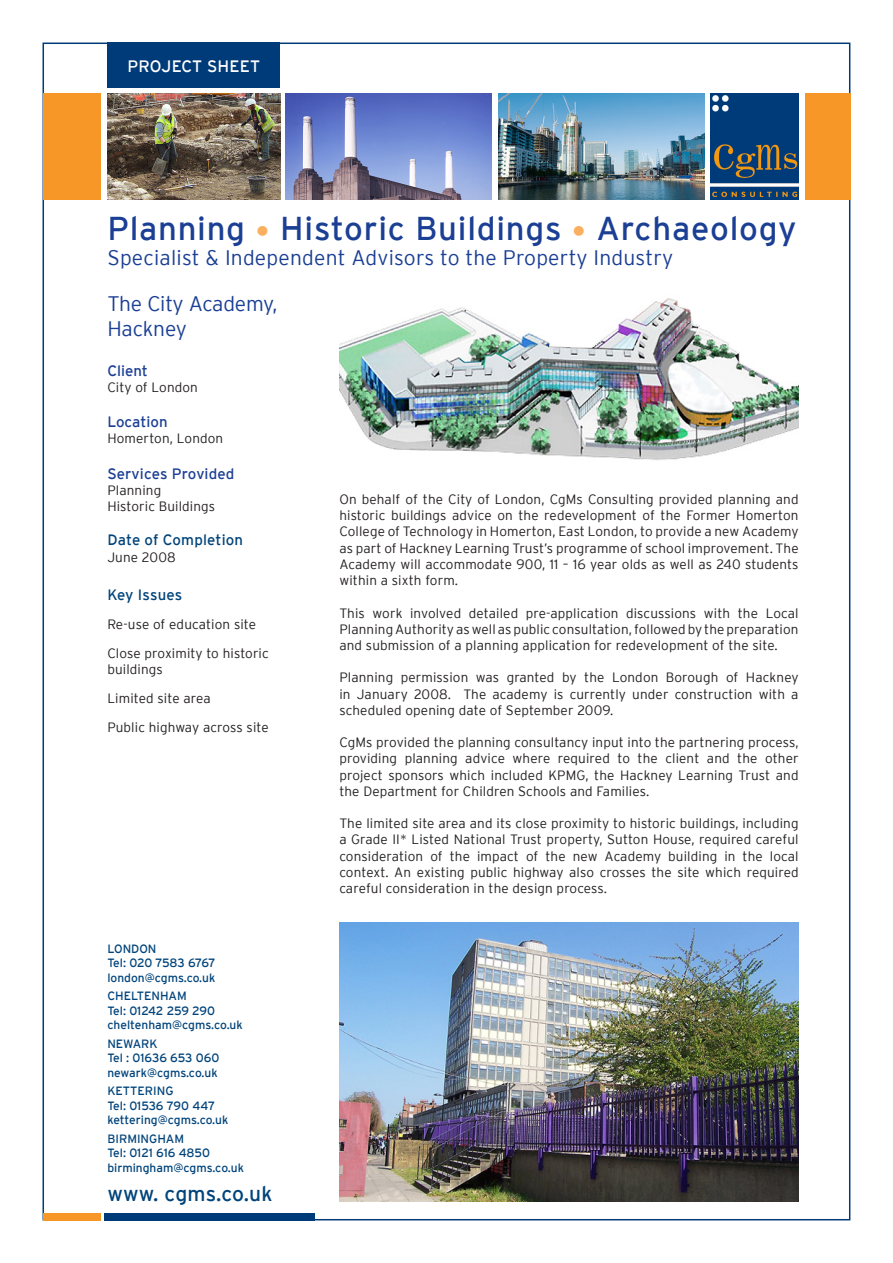
<style>
.page{position:relative;width:893px;height:1263px;background:#fff}
.page>*{position:absolute;margin:0;border:0;box-sizing:border-box;transform-origin:0 0}
.t1{font:33px "Interstate";letter-spacing:.025em;color:#1b3f94}
.t2{font:300 21px "Interstate";letter-spacing:.01em;color:#1b3f94}
.t3{font:300 21px/25.2px "Interstate";letter-spacing:-.01em;color:#1b3f94}
.t4{font:21px "Interstate";letter-spacing:.01em;color:#00447b}
.t5{font:16.5px "Interstate";letter-spacing:.01em;color:#fff}
.t6{font:15px "Interstate";color:#1b3f94}
.t7{font:15px "Interstate";letter-spacing:.01em;color:#00447b}
.t8{font:300 13.5px/16.2px "Interstate";letter-spacing:.01em;color:#231f20;text-align:justify}
.t9{font:12px "Interstate";color:#00447b}
.t10{font:12px "Interstate";letter-spacing:-.03em;color:#00447b}
.t11{font:12px "Interstate";letter-spacing:-.02em;color:#00447b}
.s1{color:#fab05f}
</style>
<div class="page">
<div style="left:107px;top:43px;width:173px;height:45px;background:#003b79"></div>
<svg style="left:97px;top:1213px;width:9px;height:8px"></svg>
<div style="left:104px;top:1213px;width:211px;height:7px;background:#003b79"></div>
<div style="left:43px;top:1213px;width:57px;height:7px;background:#f79727"></div>
<div style="left:805px;top:94px;width:45px;height:106px;background:#f79727"></div>
<img style="left:710px;top:94px;width:89px;height:106px">
<div style="left:43px;top:94px;width:57px;height:106px;background:#f79727"></div>
<img style="left:107px;top:94px;width:173px;height:106px">
<img style="left:498px;top:94px;width:206px;height:106px">
<img style="left:286px;top:94px;width:206px;height:106px">
<img style="left:339px;top:298px;width:460px;height:162px">
<img style="left:339px;top:922px;width:460px;height:279px">
<p class="t5" style="left:127px;top:57px;width:134px">PROJECT SHEET</p>
<p class="t1" style="left:107px;top:210px;width:691px">Planning <span class="s1">•</span> Historic Buildings <span class="s1">•</span> Archaeology</p>
<p class="t2" style="left:107px;top:246px;width:567px">Specialist &amp; Independent Advisors to the Property Industry</p>
<p class="t3" style="left:107px;top:291px;width:172px">The City Academy,<br>Hackney</p>
<p class="t6" style="left:107px;top:362px;width:42px">Client</p>
<p class="t8" style="left:107px;top:379px;width:92px">City of London</p>
<p class="t6" style="left:107px;top:413px;width:62px">Location</p>
<p class="t8" style="left:107px;top:430px;width:117px">Homerton, London</p>
<p class="t6" style="left:107px;top:465px;width:129px">Services Provided</p>
<p class="t8" style="left:107px;top:482px;width:55px">Planning</p>
<p class="t8" style="left:107px;top:498px;width:109px">Historic Buildings</p>
<p class="t7" style="left:107px;top:532px;width:137px">Date of Completion</p>
<p class="t8" style="left:107px;top:548px;width:70px">June 2008</p>
<p class="t7" style="left:107px;top:586px;width:76px">Key Issues</p>
<p class="t8" style="left:107px;top:616px;width:150px">Re-use of education site</p>
<p class="t8" style="left:107px;top:645px;width:163px">Close proximity to historic buildings</p>
<p class="t8" style="left:107px;top:690px;width:105px">Limited site area</p>
<p class="t8" style="left:107px;top:719px;width:163px">Public highway across site</p>
<p class="t9" style="left:107px;top:942px;width:51px">LONDON</p>
<p class="t10" style="left:107px;top:956px;width:110px">Tel: 020 7583 6767</p>
<p class="t9" style="left:107px;top:971px;width:110px">london@cgms.co.uk</p>
<p class="t9" style="left:107px;top:989px;width:81px">CHELTENHAM</p>
<p class="t11" style="left:107px;top:1004px;width:109px">Tel: 01242 259 290</p>
<p class="t9" style="left:107px;top:1018px;width:137px">cheltenham@cgms.co.uk</p>
<p class="t9" style="left:107px;top:1037px;width:52px">NEWARK</p>
<p class="t9" style="left:107px;top:1051px;width:113px">Tel : 01636 653 060</p>
<p class="t9" style="left:107px;top:1066px;width:112px">newark@cgms.co.uk</p>
<p class="t9" style="left:107px;top:1084px;width:68px">KETTERING</p>
<p class="t9" style="left:107px;top:1099px;width:109px">Tel: 01536 790 447</p>
<p class="t9" style="left:107px;top:1113px;width:123px">kettering@cgms.co.uk</p>
<p class="t9" style="left:107px;top:1132px;width:78px">BIRMINGHAM</p>
<p class="t9" style="left:107px;top:1146px;width:104px">Tel: 0121 616 4850</p>
<p class="t9" style="left:107px;top:1160px;width:138px">birmingham@cgms.co.uk</p>
<p class="t4" style="left:107px;top:1182px;width:167px">www. cgms.co.uk</p>
<p class="t8" style="left:339px;top:491px;width:461px">On behalf of the City of London, CgMs Consulting provided planning and historic buildings advice on the redevelopment of the Former Homerton College of Technology in Homerton, East London, to provide a new Academy as part of Hackney Learning Trust’s programme of school improvement. The Academy will accommodate 900, 11 – 16 year olds as well as 240 students within a sixth form.</p>
<p class="t8" style="left:339px;top:604px;width:461px">This work involved detailed pre-application discussions with the Local Planning Authority as well as public consultation, followed by the preparation and submission of a planning application for redevelopment of the site.</p>
<p class="t8" style="left:339px;top:669px;width:461px">Planning permission was granted by the London Borough of Hackney in January 2008. The academy is currently under construction with a scheduled opening date of September 2009.</p>
<p class="t8" style="left:339px;top:734px;width:461px">CgMs provided the planning consultancy input into the partnering process, providing planning advice where required to the client and the other project sponsors which included KPMG, the Hackney Learning Trust and the Department for Children Schools and Families.</p>
<p class="t8" style="left:339px;top:815px;width:461px">The limited site area and its close proximity to historic buildings, including a Grade II* Listed National Trust property, Sutton House, required careful consideration of the impact of the new Academy building in the local context. An existing public highway also crosses the site which required careful consideration in the design process.</p>
</div>
